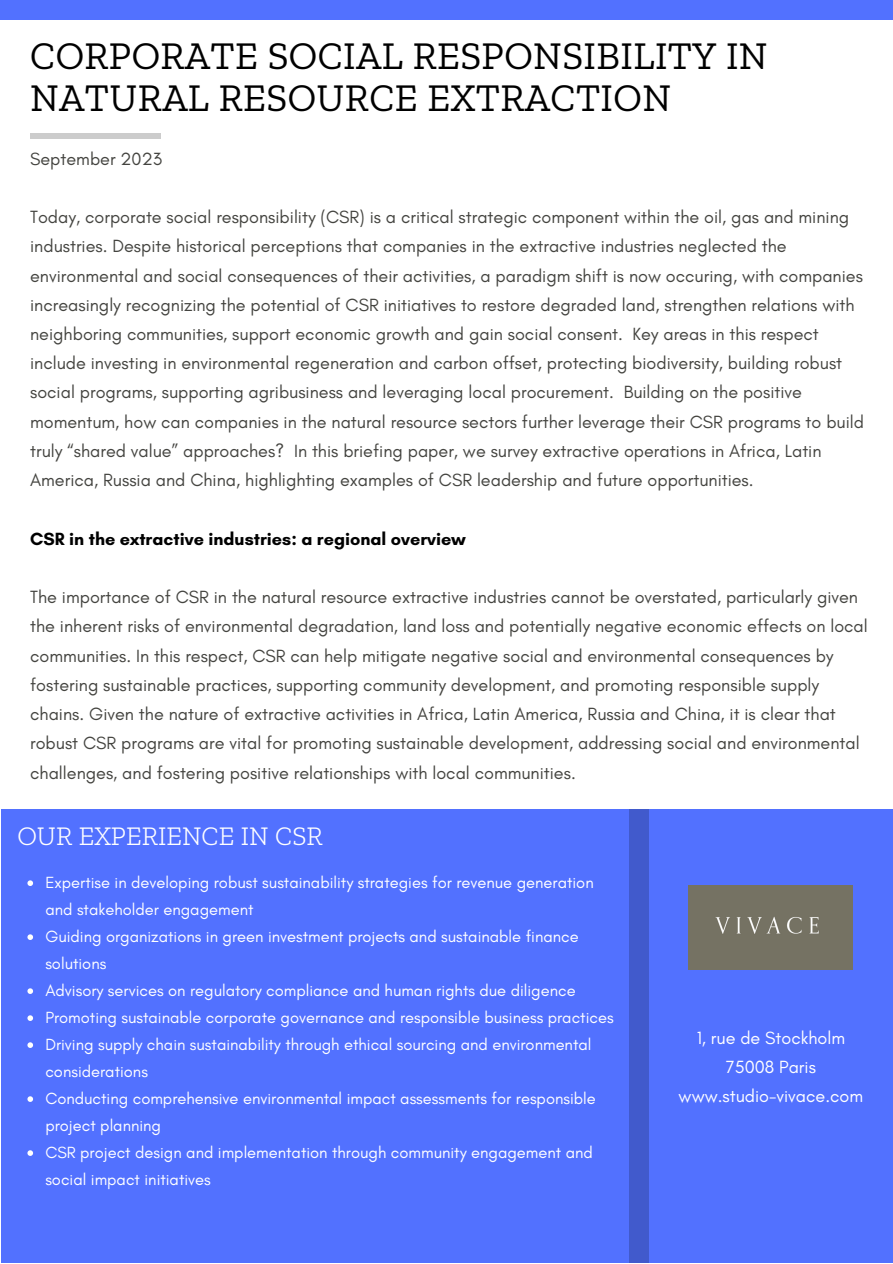
<style>
.page{position:relative;width:893px;height:1264px;background:#fff}
.page>*{position:absolute;margin:0;border:0;box-sizing:border-box;transform-origin:0 0}
.t1{font:39px/41.5px "Zilla Slab";letter-spacing:.01em;color:#000}
.t2{font:300 26.7px "Zilla Slab";color:#fff}
.t3{font:18px/29.2px "Glacial Indifference";color:#444440}
.t4{font:18px "Glacial Indifference";color:#fff}
.t5{font:700 18px "Glacial Indifference";color:#000}
.t6{font:16.5px/27px "Glacial Indifference";color:#fff}
</style>
<div class="page">
<div style="left:1px;top:809px;width:891px;height:453px;background:#5271ff"></div>
<div style="left:30px;top:133px;width:130px;height:6px;background:#ccc"></div>
<svg style="left:27px;top:880px;width:6px;height:6px"></svg>
<svg style="left:27px;top:934px;width:6px;height:6px"></svg>
<svg style="left:27px;top:988px;width:6px;height:5px"></svg>
<svg style="left:27px;top:1015px;width:6px;height:5px"></svg>
<svg style="left:27px;top:1042px;width:6px;height:5px"></svg>
<svg style="left:27px;top:1096px;width:6px;height:5px"></svg>
<svg style="left:27px;top:1150px;width:6px;height:5px"></svg>
<div style="left:688px;top:885px;width:164px;height:84px;background:#757263"></div>
<div style="left:628px;top:809px;width:20px;height:453px;background:#415acc"></div>
<div style="left:0;top:0;width:892px;height:19px;background:#5271ff"></div>
<p class="t1" style="left:30px;top:35px;width:739px">CORPORATE SOCIAL RESPONSIBILITY IN<br>NATURAL RESOURCE EXTRACTION</p>
<p class="t3" style="left:30px;top:144px;width:133px">September 2023</p>
<p class="t3" style="left:30px;top:202px;width:835px">Today, corporate social responsibility (CSR) is a critical strategic component within the oil, gas and mining industries. Despite historical perceptions that companies in the extractive industries neglected the environmental and social consequences of their activities, a paradigm shift is now occuring, with companies increasingly recognizing the potential of CSR initiatives to restore degraded land, strengthen relations with neighboring communities, support economic growth and gain social consent. Key areas in this respect include investing in environmental regeneration and carbon offset, protecting biodiversity, building robust social programs, supporting agribusiness and leveraging local procurement. Building on the positive momentum, how can companies in the natural resource sectors further leverage their CSR programs to build truly “shared value” approaches? In this briefing paper, we survey extractive operations in Africa, Latin America, Russia and China, highlighting examples of CSR leadership and future opportunities.</p>
<p class="t5" style="left:30px;top:527px;width:437px">CSR in the extractive industries: a regional overview</p>
<p class="t3" style="left:30px;top:582px;width:839px">The importance of CSR in the natural resource extractive industries cannot be overstated, particularly given the inherent risks of environmental degradation, land loss and potentially negative economic effects on local communities. In this respect, CSR can help mitigate negative social and environmental consequences by fostering sustainable practices, supporting community development, and promoting responsible supply chains. Given the nature of extractive activities in Africa, Latin America, Russia and China, it is clear that robust CSR programs are vital for promoting sustainable development, addressing social and environmental challenges, and fostering positive relationships with local communities.</p>
<p class="t2" style="left:17px;top:819px;width:307px">OUR EXPERIENCE IN CSR</p>
<p class="t6" style="left:45px;top:869px;width:550px">Expertise in developing robust sustainability strategies for revenue generation and stakeholder engagement</p>
<p class="t6" style="left:45px;top:922px;width:535px">Guiding organizations in green investment projects and sustainable finance solutions</p>
<p class="t6" style="left:45px;top:976px;width:532px">Advisory services on regulatory compliance and human rights due diligence</p>
<p class="t6" style="left:45px;top:1003px;width:569px">Promoting sustainable corporate governance and responsible business practices</p>
<p class="t6" style="left:45px;top:1030px;width:547px">Driving supply chain sustainability through ethical sourcing and environmental considerations</p>
<p class="t6" style="left:45px;top:1084px;width:552px">Conducting comprehensive environmental impact assessments for responsible project planning</p>
<p class="t6" style="left:45px;top:1138px;width:549px">CSR project design and implementation through community engagement and social impact initiatives</p>
<p class="t4" style="left:696px;top:1026px;width:150px">1, rue de Stockholm</p>
<p class="t4" style="left:725px;top:1055px;width:91px">75008 Paris</p>
<p class="t4" style="left:678px;top:1085px;width:186px">www.studio-vivace.com</p>
</div>
